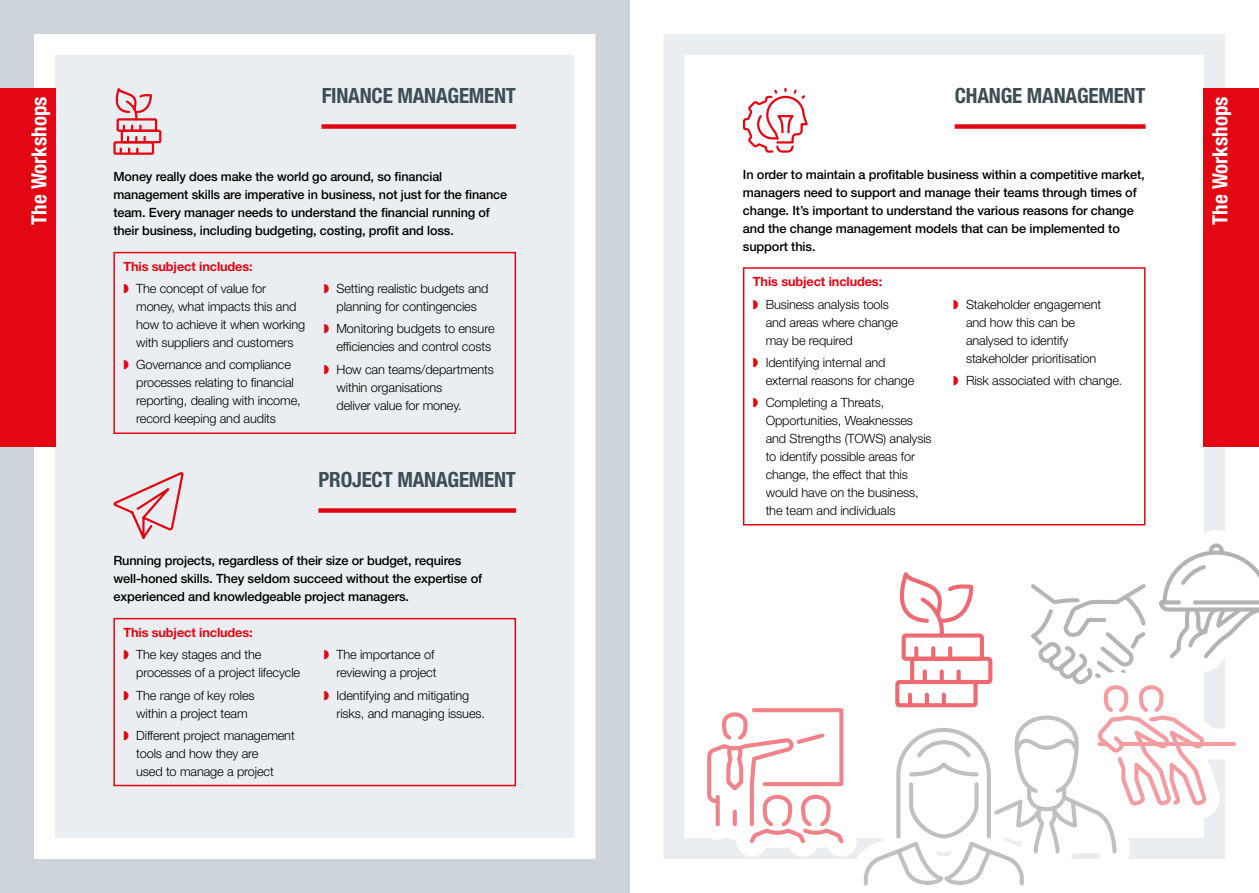
<style>
.page{position:relative;width:1259px;height:893px;background:#fff}
.page>*{position:absolute;margin:0;border:0;box-sizing:border-box;transform-origin:0 0}
.t1{font:700 condensed 21px "Helvetica Neue LT Std";letter-spacing:-.01em;color:#3d4e55}
.t2{font:700 condensed 21px "Helvetica Neue LT Std";color:#fff}
.t3{font:300 12.75px/18px "Helvetica Neue LT Std";letter-spacing:-.01em;color:#000}
.t4{font:500 12.75px/18px "Helvetica Neue LT Std";letter-spacing:-.01em;color:#000}
.t5{font:700 12.75px/22.2px "Helvetica Neue LT Std";letter-spacing:-.01em;color:#e30613}
.s1{font-weight:300;color:#000}
.s2{color:#e30613}
.s3{font-weight:700;color:#e30613}
</style>
<div class="page">
<div style="left:0;top:0;width:629px;height:893px;background:#ccd4da"></div>
<div style="left:34px;top:34px;width:561px;height:825px;background:#eaeef0;border:21px solid #fff"></div>
<div style="left:0;top:88px;width:55px;height:358px;background:#e30613"></div>
<div style="left:663px;top:34px;width:562px;height:825px;background:#fff;border:21px solid #eaeef0"></div>
<svg style="left:678px;top:486px;width:581px;height:400px"></svg>
<div style="left:1204px;top:88px;width:55px;height:358px;background:#e30613"></div>
<div style="left:113px;top:252px;width:403px;height:182px;border:2px solid #e30613"></div>
<div style="left:321px;top:124px;width:195px;height:5px;background:#e30613"></div>
<div style="left:117px;top:118px;width:40px;height:14px;border:2px solid #e30613"></div>
<div style="left:113px;top:141px;width:41px;height:14px;border:2px solid #e30613"></div>
<div style="left:121px;top:130px;width:40px;height:13px;border:2px solid #e30613"></div>
<svg style="left:113px;top:88px;width:40px;height:66px"></svg>
<div style="left:113px;top:618px;width:403px;height:168px;border:2px solid #e30613"></div>
<div style="left:318px;top:508px;width:198px;height:5px;background:#e30613"></div>
<svg style="left:113px;top:472px;width:71px;height:67px"></svg>
<div style="left:743px;top:267px;width:402px;height:258px;border:2px solid #e30613"></div>
<div style="left:954px;top:124px;width:191px;height:5px;background:#e30613"></div>
<svg style="left:742px;top:87px;width:66px;height:66px"></svg>
<h1 class="t1" style="left:322px;top:83px;width:196px">FINANCE MANAGEMENT</h1>
<h1 class="t1" style="left:955px;top:83px;width:192px">CHANGE MANAGEMENT</h1>
<h1 class="t2" style="left:26px;top:225px;width:130px;rotate:-90deg">The Workshops</h1>
<h1 class="t2" style="left:1207px;top:225px;width:130px;rotate:-90deg">The Workshops</h1>
<p class="t5" style="left:123px;top:255px;width:144px">This subject includes:<br>◗ <span class="s1">The concept of value for</span></p>
<p class="t3" style="left:136px;top:297px;width:170px">money, what impacts this and how to achieve it when working with suppliers and customers</p>
<p class="t3" style="left:136px;top:356px;width:166px;text-indent:-13px"><span class="s2">◗</span> Governance and compliance processes relating to financial reporting, dealing with income, record keeping and audits</p>
<p class="t4" style="left:743px;top:165px;width:403px">In order to maintain a profitable business within a competitive market, managers need to support and manage their teams through times of change. It’s important to understand the various reasons for change and the change management models that can be implemented to support this.</p>
<p class="t4" style="left:113px;top:167px;width:395px">Money really does make the world go around, so financial management skills are imperative in business, not just for the finance team. Every manager needs to understand the financial running of their business, including budgeting, costing, profit and loss.</p>
<p class="t3" style="left:753px;top:270px;width:138px;line-height:22.2px"><span class="s3">This subject includes: </span><span class="s2">◗</span> Business analysis tools</p>
<p class="t3" style="left:765px;top:313px;width:134px">and areas where change may be required</p>
<p class="t3" style="left:765px;top:353px;width:150px;text-indent:-13px"><span class="s2">◗</span> Identifying internal and external reasons for change</p>
<p class="t3" style="left:765px;top:393px;width:167px;text-indent:-13px"><span class="s2">◗</span> Completing a Threats,<br>Opportunities, Weaknesses and Strengths (TOWS) analysis to identify possible areas for change, the effect that this would have on the business, the team and individuals</p>
<p class="t3" style="left:324px;top:279px;width:166px;text-align:center"><span class="s2">◗</span> Setting realistic budgets and planning for contingencies</p>
<p class="t3" style="left:324px;top:320px;width:172px;text-align:right"><span class="s2">◗</span> Monitoring budgets to ensure efficiencies and control costs</p>
<p class="t3" style="left:336px;top:360px;width:159px;text-indent:-13px"><span class="s2">◗</span> How can teams/departments within organisations<br>deliver value for money.</p>
<p class="t3" style="left:966px;top:295px;width:137px;text-indent:-13px"><span class="s2">◗</span> Stakeholder engagement and how this can be analysed to identify stakeholder prioritisation</p>
<p class="t3" style="left:953px;top:371px;width:171px"><span class="s2">◗</span> Risk associated with change.</p>
<h1 class="t1" style="left:319px;top:467px;width:199px">PROJECT MANAGEMENT</h1>
<p class="t4" style="left:113px;top:551px;width:370px">Running projects, regardless of their size or budget, requires well-honed skills. They seldom succeed without the expertise of experienced and knowledgeable project managers.</p>
<p class="t5" style="left:123px;top:621px;width:140px">This subject includes:<br>◗ <span class="s1">The key stages and the</span></p>
<p class="t3" style="left:123px;top:661px;width:178px;line-height:22.2px;text-indent:13px">processes of a project lifecycle <span class="s2">◗</span> The range of key roles</p>
<p class="t3" style="left:123px;top:702px;width:173px;line-height:22.2px;text-indent:13px">within a project team<br><span class="s2">◗</span> Different project management</p>
<p class="t3" style="left:136px;top:744px;width:139px">tools and how they are used to manage a project</p>
<p class="t3" style="left:324px;top:645px;width:114px;text-align:right"><span class="s2">◗</span> The importance of reviewing a project</p>
<p class="t3" style="left:336px;top:686px;width:150px;text-indent:-13px"><span class="s2">◗</span> Identifying and mitigating risks, and managing issues.</p>
</div>
